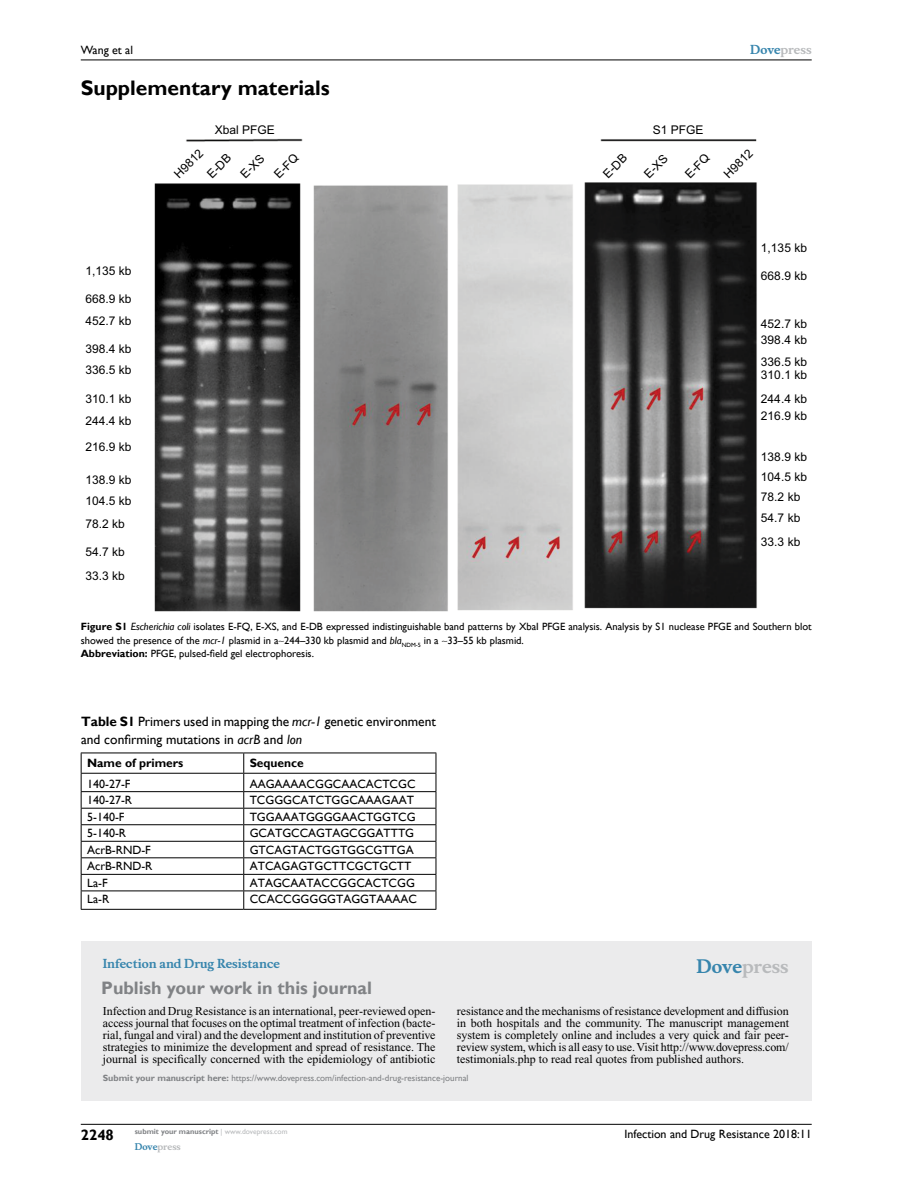
<style>
.page{position:relative;width:918px;height:1188px;background:#fff}
.page>*{position:absolute;margin:0;border:0;box-sizing:border-box;transform-origin:0 0}
.t1{font:700 21px "Gill Sans";color:#000}
.t2{font:700 18px "Gill Sans";color:#808285}
.t3{font:700 18px "Musee";color:#b8babc}
.t4{font:700 15px "Gill Sans";color:#000}
.t5{font:13.5px/18px "Gill Sans";color:#000}
.t6{font:12px/12px "Times New Roman";color:#000;text-align:justify}
.t7{font:12px "Gill Sans";color:#000}
.t8{font:12px/20.1px "Arial";color:#000}
.t9{font:700 12px "Musee";color:#3785ad}
.t10{font:700 12px "Gill Sans";color:#000}
.t11{font:700 12px "Musee";color:#b8babc}
.t12{font:10.5px/13.5px "Gill Sans";color:#000}
.t13{font:9px "Gill Sans";color:#808285}
.t14{font:700 9px "Musee";color:#b8babc}
.t15{font:700 7.5px "Gill Sans";color:#808285}
.s1{color:#3785ad}
.s2{font-weight:700}
.s3{font-style:italic}
.s4{font-weight:400;color:#b8babc}
</style>
<div class="page">
<div style="left:81px;top:941px;width:731px;height:160px;background:#ebebec"></div>
<hr style="left:81px;top:1124px;width:731px;height:1px;background:#000">
<hr style="left:81px;top:60px;width:731px;height:1px;background:#000">
<img style="left:155px;top:138px;width:602px;height:473px">
<hr style="left:81px;top:753px;width:163px;height:1px;background:#000">
<hr style="left:244px;top:753px;width:192px;height:1px;background:#000">
<hr style="left:81px;top:773px;width:163px;height:1px;background:#000">
<hr style="left:244px;top:773px;width:192px;height:1px;background:#000">
<hr style="left:81px;top:791px;width:163px;height:1px;background:#000">
<hr style="left:244px;top:791px;width:192px;height:1px;background:#000">
<hr style="left:81px;top:808px;width:163px;height:1px;background:#000">
<hr style="left:244px;top:808px;width:192px;height:1px;background:#000">
<hr style="left:81px;top:824px;width:163px;height:1px;background:#000">
<hr style="left:244px;top:824px;width:192px;height:1px;background:#000">
<hr style="left:81px;top:841px;width:163px;height:1px;background:#000">
<hr style="left:244px;top:841px;width:192px;height:1px;background:#000">
<hr style="left:81px;top:857px;width:163px;height:1px;background:#000">
<hr style="left:244px;top:857px;width:192px;height:1px;background:#000">
<hr style="left:81px;top:874px;width:163px;height:1px;background:#000">
<hr style="left:244px;top:874px;width:192px;height:1px;background:#000">
<hr style="left:81px;top:891px;width:163px;height:1px;background:#000">
<svg style="left:81px;top:753px;width:1px;height:156px"></svg>
<hr style="left:244px;top:891px;width:192px;height:1px;background:#000">
<svg style="left:243px;top:753px;width:1px;height:156px"></svg>
<svg style="left:436px;top:753px;width:1px;height:156px"></svg>
<hr style="left:81px;top:909px;width:163px;height:1px;background:#000">
<hr style="left:244px;top:909px;width:192px;height:1px;background:#000">
<p class="t7" style="left:81px;top:43px;width:54px">Wang et al</p>
<h1 class="t1" style="left:81px;top:76px;width:251px">Supplementary materials</h1>
<p class="t8" style="left:215px;top:120px;width:62px">Xbal PFGE</p>
<p class="t8" style="left:653px;top:120px;width:52px">S1 PFGE</p>
<p class="t11" style="left:750px;top:43px;width:63px"><span class="s1">Dove</span>press</p>
<p class="t8" style="left:85px;top:261px;width:48px">1,135 kb</p>
<p class="t8" style="left:85px;top:288px;width:48px;line-height:21.6px">668.9 kb<br>452.7 kb</p>
<p class="t8" style="left:85px;top:338px;width:48px;line-height:21.1px">398.4 kb<br>336.5 kb</p>
<p class="t8" style="left:85px;top:388px;width:48px;line-height:22.2px">310.1 kb<br>244.4 kb</p>
<p class="t8" style="left:85px;top:437px;width:48px">216.9 kb</p>
<p class="t8" style="left:85px;top:470px;width:48px">138.9 kb<br>104.5 kb</p>
<p class="t8" style="left:85px;top:513px;width:41px">78.2 kb</p>
<p class="t8" style="left:85px;top:539px;width:41px;line-height:24px">54.7 kb<br>33.3 kb</p>
<p class="t8" style="left:169px;top:169px;width:37px;rotate:-45deg">H9812</p>
<p class="t8" style="left:202px;top:169px;width:30px;rotate:-45deg">E-DB</p>
<p class="t8" style="left:235px;top:169px;width:30px;rotate:-45deg">E-XS</p>
<p class="t8" style="left:269px;top:169px;width:30px;rotate:-45deg">E-FQ</p>
<p class="t8" style="left:598px;top:169px;width:30px;rotate:-45deg">E-DB</p>
<p class="t8" style="left:639px;top:169px;width:30px;rotate:-45deg">E-XS</p>
<p class="t8" style="left:680px;top:169px;width:30px;rotate:-45deg">E-FQ</p>
<p class="t8" style="left:719px;top:169px;width:37px;rotate:-45deg">H9812</p>
<p class="t8" style="left:761px;top:237px;width:48px">1,135 kb</p>
<p class="t8" style="left:761px;top:266px;width:48px">668.9 kb</p>
<p class="t8" style="left:761px;top:315px;width:48px;line-height:16px">452.7 kb<br>398.4 kb</p>
<p class="t8" style="left:761px;top:355px;width:48px;line-height:13.2px">336.5 kb<br>310.1 kb</p>
<p class="t8" style="left:761px;top:390px;width:48px;line-height:17px">244.4 kb<br>216.9 kb</p>
<p class="t8" style="left:761px;top:446px;width:48px;text-align:justify">138.9 kb 104.5 kb 78.2 kb</p>
<p class="t8" style="left:761px;top:506px;width:41px;line-height:23.7px">54.7 kb<br>33.3 kb</p>
<p class="t12" style="left:81px;top:620px;width:732px"><span class="s2">Figure S1</span> <span class="s3">Escherichia coli</span> isolates E-FQ, E-XS, and E-DB expressed indistinguishable band patterns by XbaI PFGE analysis. Analysis by S1 nuclease PFGE and Southern blot showed the presence of the <span class="s3">mcr-1</span> plasmid in a 244–330 kb plasmid and <span class="s3">bla</span><sub>NDM-5</sub> in a 33–55 kb plasmid.<br><span class="s2">Abbreviation:</span> PFGE, pulsed-field gel electrophoresis.</p>
<p class="t5" style="left:81px;top:713px;width:356px"><span class="s2">Table S1</span> Primers used in mapping the <span class="s3">mcr-1</span> genetic environment and confirming mutations in <span class="s3">acrB</span> and <span class="s3">lon</span></p>
<p class="t10" style="left:87px;top:756px;width:98px">Name of primers</p>
<p class="t10" style="left:250px;top:756px;width:56px">Sequence</p>
<p class="t7" style="left:87px;top:777px;width:45px">140-27-F</p>
<p class="t7" style="left:250px;top:777px;width:10px">AAGAAAACGGCAACAC</p>
<p class="t7" style="left:382px;top:777px;width:17px">TCGC</p>
<p class="t7" style="left:87px;top:793px;width:46px">140-27-R</p>
<p class="t7" style="left:250px;top:793px;width:17px">TCGGGCA</p>
<p class="t7" style="left:309px;top:793px;width:33px">TCTGGCAAAGAA</p>
<p class="t7" style="left:407px;top:793px;width:9px">T</p>
<p class="t7" style="left:87px;top:810px;width:39px">5-140-F</p>
<p class="t7" style="left:250px;top:810px;width:17px">TGGAAA</p>
<p class="t7" style="left:299px;top:810px;width:17px">TGGGGAAC</p>
<p class="t7" style="left:366px;top:810px;width:42px">TGGTCG</p>
<p class="t7" style="left:87px;top:826px;width:40px">5-140-R</p>
<p class="t7" style="left:250px;top:826px;width:10px">GCA</p>
<p class="t7" style="left:275px;top:826px;width:17px">TGCCAG</p>
<p class="t7" style="left:325px;top:826px;width:17px">TAGCGGA</p>
<p class="t7" style="left:384px;top:826px;width:31px">TTTG</p>
<p class="t7" style="left:87px;top:843px;width:65px">AcrB-RND-F</p>
<p class="t7" style="left:250px;top:843px;width:26px">GTCAG</p>
<p class="t7" style="left:291px;top:843px;width:66px">TACTGGTGGCG</p>
<p class="t7" style="left:382px;top:843px;width:24px">TTGA</p>
<p class="t7" style="left:87px;top:859px;width:67px">AcrB-RND-R</p>
<p class="t7" style="left:250px;top:859px;width:25px">ATCAGAG</p>
<p class="t7" style="left:307px;top:859px;width:49px">TGCTTCGC</p>
<p class="t7" style="left:372px;top:859px;width:41px">TGCTT</p>
<p class="t7" style="left:87px;top:876px;width:22px">La-F</p>
<p class="t7" style="left:250px;top:876px;width:25px">ATAGCAA</p>
<p class="t7" style="left:306px;top:876px;width:17px">TACCGGCAC</p>
<p class="t7" style="left:381px;top:876px;width:17px">TCGG</p>
<p class="t7" style="left:87px;top:892px;width:24px">La-R</p>
<p class="t7" style="left:250px;top:892px;width:10px">CCACCGGGGG</p>
<p class="t7" style="left:336px;top:892px;width:17px">TAGG</p>
<p class="t7" style="left:369px;top:892px;width:17px">TAAAAC</p>
<p class="t9" style="left:103px;top:956px;width:179px">Infection and Drug Resistance</p>
<h2 class="t2" style="left:101px;top:977px;width:272px">Publish your work in this journal</h2>
<h2 class="t3" style="left:697px;top:955px;width:94px"><span class="s1">Dove</span>press</h2>
<p class="t6" style="left:103px;top:1005px;width:334px">Infection and Drug Resistance is an international, peer-reviewed open&shy;access journal that focuses on the optimal treatment of infection (bacte&shy;rial, fungal and viral) and the development and institution of preventive strategies to minimize the development and spread of resistance. The journal is specifically concerned with the epidemiology of antibiotic</p>
<p class="t6" style="left:457px;top:1005px;width:334px">resistance and the mechanisms of resistance development and diffusion in both hospitals and the community. The manuscript management system is completely online and includes a very quick and fair peer&shy;review system, which is all easy to use. Visit http://www.dovepress.com/ testimonials.php to read real quotes from published authors.</p>
<p class="t13" style="left:103px;top:1072px;width:367px"><span class="s2">Submit your manuscript here:</span> https://www.dovepress.com/infection-and-drug-resistance-journal</p>
<p class="t4" style="left:81px;top:1126px;width:35px">2248</p>
<p class="t15" style="left:135px;top:1127px;width:154px">submit your manuscript <span class="s4">| www.dovepress.com</span></p>
<p class="t14" style="left:135px;top:1141px;width:48px"><span class="s1">Dove</span>press</p>
<p class="t7" style="left:625px;top:1127px;width:189px">Infection and Drug Resistance 2018:11</p>
</div>
